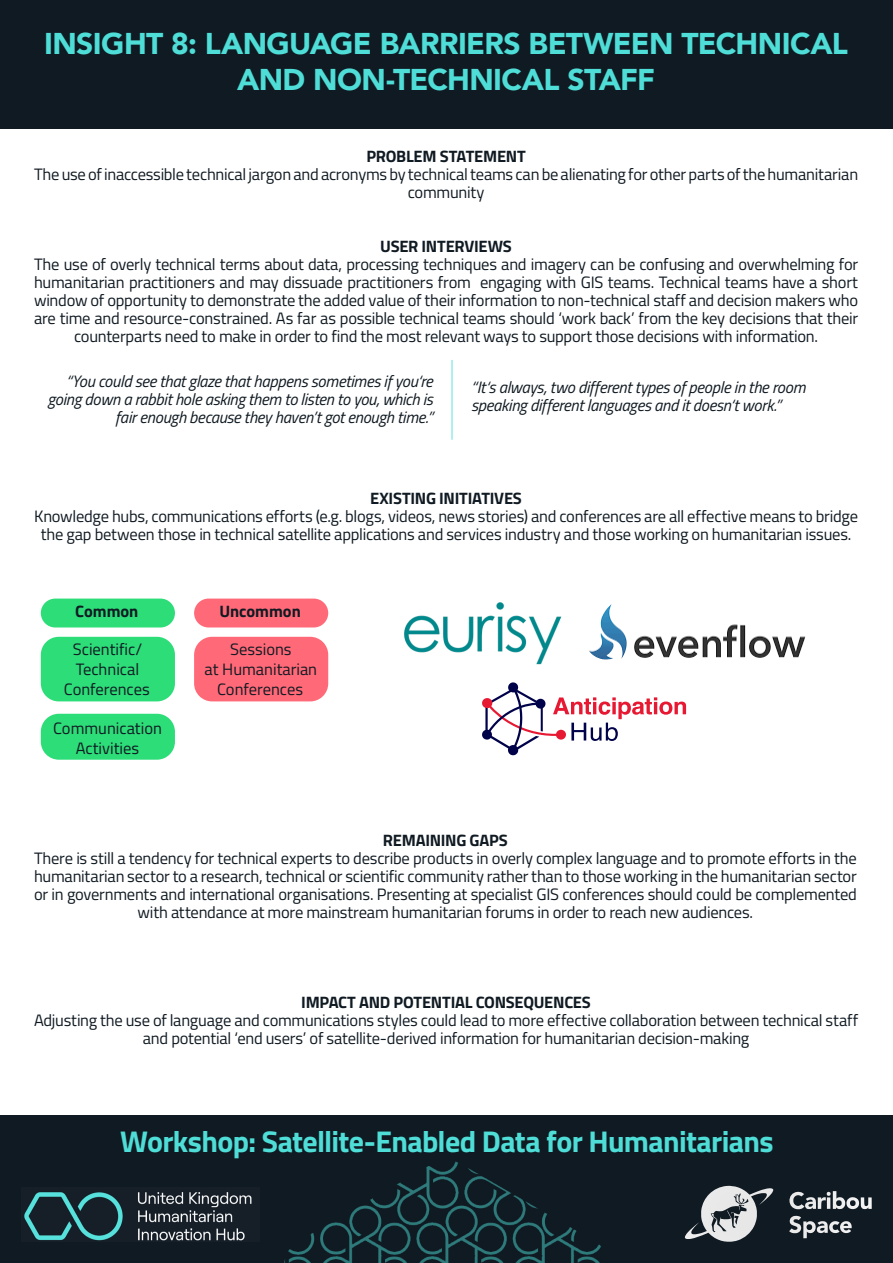
<style>
.page{position:relative;width:893px;height:1263px;background:#fff}
.page>*{position:absolute;margin:0;border:0;box-sizing:border-box;transform-origin:0 0}
.Heading_1{font:900 30px/36px "Avenir";letter-spacing:-.02em;color:#4eddd7;text-align:center}
.Heading_Footer{font:700 30px "Titillium Web";letter-spacing:-.02em;color:#4eddd7}
.PARAGRAPH_2{font:16.5px/18px "Titillium Web";letter-spacing:-.015em;color:#101a22;text-align:center}
.Quote_Left{font:italic 16.5px/18px "Titillium Web";letter-spacing:-.015em;color:#101a22;text-align:right}
.PARAGRAPH_1{font:700 16.5px "Titillium Web";letter-spacing:-.015em;color:#101a22}
.Quote_2{font:italic 16.5px/18px "Titillium Web";letter-spacing:-.015em;color:#101a22}
.Common_Regular{font:16.5px/19.8px "Titillium Web";color:#101a22;text-align:center}
.Common{font:700 16.5px "Titillium Web";color:#101a22}
</style>
<div class="page">
<div style="left:0;top:1115px;width:893px;height:148px;background:#101a22"></div>
<img style="left:284px;top:1161px;width:317px;height:102px">
<img style="left:24px;top:1192px;width:228px;height:49px">
<div style="left:0;top:0;width:893px;height:129px;background:#101a22"></div>
<svg style="left:684px;top:1185px;width:188px;height:57px"></svg>
<hr style="left:451px;top:360px;width:2px;height:80px;background:#4eddd7">
<div style="left:41px;top:599px;width:134px;height:28px;background:#2cdd78;border-radius:14px"></div>
<div style="left:194px;top:599px;width:134px;height:28px;background:#ff6978;border-radius:14px"></div>
<div style="left:194px;top:637px;width:134px;height:64px;background:#ff6978;border-radius:18px"></div>
<div style="left:41px;top:714px;width:134px;height:46px;background:#2cdd78;border-radius:18px"></div>
<div style="left:41px;top:637px;width:134px;height:64px;background:#2cdd78;border-radius:18px"></div>
<img style="left:405px;top:603px;width:157px;height:61px">
<img style="left:589px;top:604px;width:217px;height:56px">
<svg style="left:482px;top:682px;width:204px;height:74px"></svg>
<p class="Heading_1" style="left:44px;top:25px;width:805px">INSIGHT 8: LANGUAGE BARRIERS BETWEEN TECHNICAL<br>AND NON-TECHNICAL STAFF</p>
<p class="PARAGRAPH_1" style="left:366px;top:144px;width:161px">PROBLEM STATEMENT</p>
<p class="PARAGRAPH_2" style="left:34px;top:164px;width:826px">The use of inaccessible technical jargon and acronyms by technical teams can be alienating for other parts of the humanitarian community</p>
<p class="PARAGRAPH_1" style="left:380px;top:234px;width:133px">USER INTERVIEWS</p>
<p class="PARAGRAPH_2" style="left:34px;top:254px;width:826px">The use of overly technical terms about data, processing techniques and imagery can be confusing and overwhelming for humanitarian practitioners and may dissuade practitioners from engaging with GIS teams. Technical teams have a short window of opportunity to demonstrate the added value of their information to non-technical staff and decision makers who are time and resource-constrained. As far as possible technical teams should ‘work back’ from the key decisions that their counterparts need to make in order to find the most relevant ways to support those decisions with information.</p>
<p class="Quote_Left" style="left:47px;top:371px;width:387px">“You could see that glaze that happens sometimes if you‘re going down a rabbit hole asking them to listen to you, which is fair enough because they haven’t got enough time.”</p>
<p class="Quote_2" style="left:471px;top:377px;width:336px">“It‘s always, two different types of people in the room speaking different languages and it doesn‘t work.”</p>
<p class="PARAGRAPH_1" style="left:370px;top:486px;width:153px">EXISTING INITIATIVES</p>
<p class="PARAGRAPH_2" style="left:34px;top:506px;width:825px">Knowledge hubs, communications efforts (e.g. blogs, videos, news stories) and conferences are all effective means to bridge the gap between those in technical satellite applications and services industry and those working on humanitarian issues.</p>
<p class="Common" style="left:75px;top:599px;width:65px">Common</p>
<p class="Common" style="left:219px;top:599px;width:83px">Uncommon</p>
<p class="Common_Regular" style="left:205px;top:639px;width:114px">Sessions<br>at Humanitarian<br>Conferences</p>
<p class="Common_Regular" style="left:64px;top:639px;width:87px">Scientific/<br>Technical<br>Conferences</p>
<p class="Common_Regular" style="left:53px;top:717px;width:110px">Communication<br>Activities</p>
<p class="PARAGRAPH_1" style="left:383px;top:828px;width:126px">REMAINING GAPS</p>
<p class="PARAGRAPH_2" style="left:34px;top:848px;width:824px">There is still a tendency for technical experts to describe products in overly complex language and to promote efforts in the humanitarian sector to a research, technical or scientific community rather than to those working in the humanitarian sector or in governments and international organisations. Presenting at specialist GIS conferences should could be complemented with attendance at more mainstream humanitarian forums in order to reach new audiences.</p>
<p class="PARAGRAPH_1" style="left:301px;top:990px;width:291px">IMPACT AND POTENTIAL CONSEQUENCES</p>
<p class="PARAGRAPH_2" style="left:34px;top:1010px;width:826px">Adjusting the use of language and communications styles could lead to more effective collaboration between technical staff and potential ‘end users’ of satellite-derived information for humanitarian decision-making</p>
<p class="Heading_Footer" style="left:120px;top:1119px;width:655px">Workshop: Satellite-Enabled Data for Humanitarians</p>
</div>
